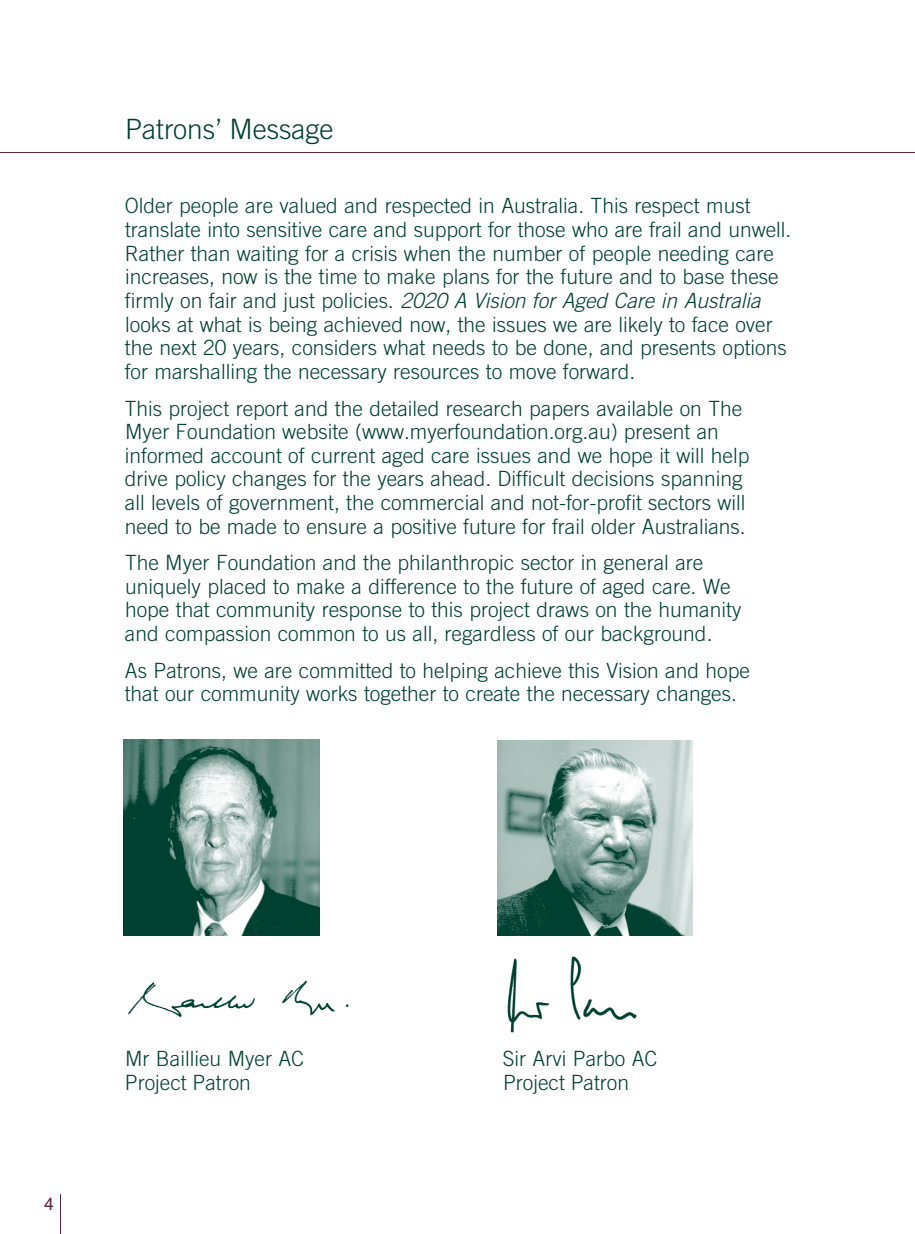
<style>
.page{position:relative;width:915px;height:1234px;background:#fff}
.page>*{position:absolute;margin:0;border:0;box-sizing:border-box;transform-origin:0 0}
.t1{font:300 28px "Trade Gothic";color:#004031}
.t2{font:300 21px/23.6px "Trade Gothic";color:#004031}
.t3{font:17.5px "Helvetica CE";color:#61253c}
.s1{font-style:italic}
</style>
<div class="page">
<hr style="left:0;top:152px;width:915px;height:1px;background:#61253c">
<hr style="left:60px;top:1194px;width:1px;height:40px;background:#61253c">
<img style="left:128px;top:980px;width:221px;height:38px">
<img style="left:507px;top:956px;width:130px;height:77px">
<img style="left:123px;top:739px;width:197px;height:197px">
<img style="left:497px;top:740px;width:196px;height:196px">
<h1 class="t1" style="left:125px;top:119px;width:210px">Patrons’ Message</h1>
<p class="t2" style="left:125px;top:196px;width:668px">Older people are valued and respected in Australia. This respect must translate into sensitive care and support for those who are frail and unwell.<br>Rather than waiting for a crisis when the number of people needing care increases, now is the time to make plans for the future and to base these firmly on fair and just policies. <span class="s1">2020 A Vision for Aged Care in Australia </span>looks at what is being achieved now, the issues we are likely to face over the next 20 years, considers what needs to be done, and presents options for marshalling the necessary resources to move forward.</p>
<p class="t2" style="left:125px;top:398px;width:626px">This project report and the detailed research papers available on The Myer Foundation website (www.myerfoundation.org.au) present an informed account of current aged care issues and we hope it will help drive policy changes for the years ahead. Difficult decisions spanning all levels of government, the commercial and not-for-profit sectors will need to be made to ensure a positive future for frail older Australians.</p>
<p class="t2" style="left:125px;top:552px;width:618px">The Myer Foundation and the philanthropic sector in general are uniquely placed to make a difference to the future of aged care. We hope that community response to this project draws on the humanity and compassion common to us all, regardless of our background.</p>
<p class="t2" style="left:125px;top:660px;width:627px">As Patrons, we are committed to helping achieve this Vision and hope that our community works together to create the necessary changes.</p>
<p class="t3" style="left:44px;top:1192px;width:11px">4</p>
<p class="t2" style="left:125px;top:1049px;width:181px">Mr Baillieu Myer AC</p>
<p class="t2" style="left:503px;top:1049px;width:156px">Sir Arvi Parbo AC</p>
<p class="t2" style="left:125px;top:1072px;width:127px">Project Patron</p>
<p class="t2" style="left:503px;top:1072px;width:127px">Project Patron</p>
</div>
